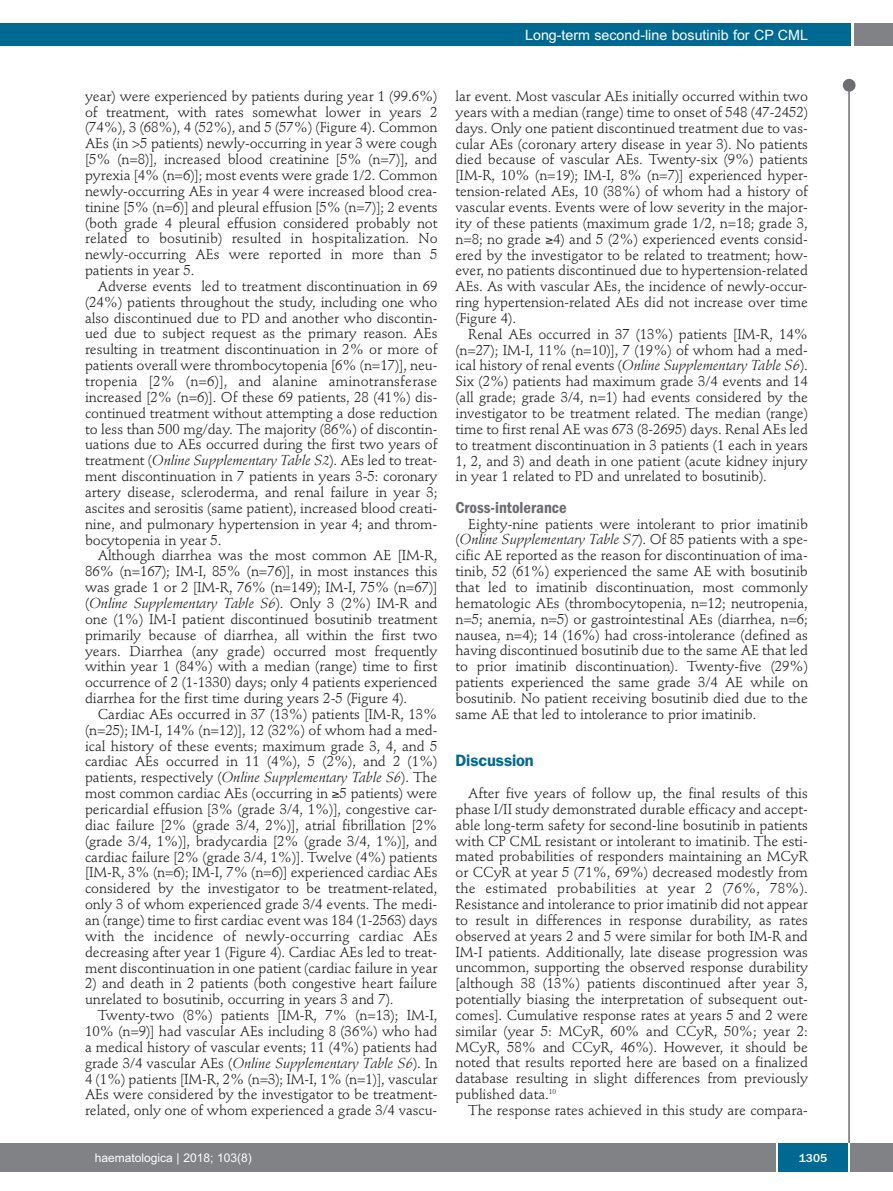
<style>
.page{position:relative;width:893px;height:1191px;background:#fff}
.page>*{position:absolute;margin:0;border:0;box-sizing:border-box;transform-origin:0 0}
.t1{font:600 condensed 16.5px "Franklin Gothic";color:#6c6d70}
.t2{font:600 16.5px "Franklin Gothic";letter-spacing:-.01em;color:#006991}
.t3{font:14.25px/15.9px "Stempel Schneidler";letter-spacing:-.005em;color:#231f20;text-align:justify}
.t4{font:14.25px "Arial";color:#fff}
.t5{font:12px "Arial";color:#fff}
.t6{font:500 12px "Franklin Gothic";color:#fff}
.s1{font-style:italic}
</style>
<div class="page">
<div style="left:843px;top:79px;width:12px;height:13px;background:#6c6d70;border-radius:50%"></div>
<hr style="left:848px;top:81px;width:2px;height:1062px;background:#6c6d70">
<div style="left:854px;top:23px;width:39px;height:22px;background:#808285"></div>
<div style="left:1px;top:23px;width:849px;height:22px;background:#006991"></div>
<div style="left:0;top:1143px;width:893px;height:28px;background:#808285"></div>
<div style="left:778px;top:1143px;width:70px;height:28px;background:#006991"></div>
<hr style="left:776px;top:1143px;width:2px;height:28px;background:#fff">
<hr style="left:848px;top:1143px;width:2px;height:28px;background:#fff">
<hr style="left:0;top:23px;width:2px;height:22px;background:#006991">
<p class="t4" style="left:525px;top:27px;width:284px">Long-term second-line bosutinib for CP CML</p>
<p class="t3" style="left:85px;top:89px;width:354px">year) were experienced by patients during year 1 (99.6%) of treatment, with rates somewhat lower in years 2 (74%), 3 (68%), 4 (52%), and 5 (57%) (Figure 4). Common AEs (in &gt;5 patients) newly-occurring in year 3 were cough [5% (n=8)], increased blood creatinine [5% (n=7)], and pyrexia [4% (n=6)]; most events were grade 1/2. Common newly-occurring AEs in year 4 were increased blood crea&shy;tinine [5% (n=6)] and pleural effusion [5% (n=7)]; 2 events (both grade 4 pleural effusion considered probably not related to bosutinib) resulted in hospitalization. No newly-occurring AEs were reported in more than 5 patients in year 5.</p>
<p class="t3" style="left:85px;top:279px;width:354px;text-indent:13px">Adverse events led to treatment discontinuation in 69 (24%) patients throughout the study, including one who also discontinued due to PD and another who discontin&shy;ued due to subject request as the primary reason. AEs resulting in treatment discontinuation in 2% or more of patients overall were thrombocytopenia [6% (n=17)], neu&shy;tropenia [2% (n=6)], and alanine aminotransferase increased [2% (n=6)]. Of these 69 patients, 28 (41%) dis&shy;continued treatment without attempting a dose reduction to less than 500 mg/day. The majority (86%) of discontin&shy;uations due to AEs occurred during the first two years of treatment (<span class="s1">Online Supplementary Table S2</span>). AEs led to treat&shy;ment discontinuation in 7 patients in years 3-5: coronary artery disease, scleroderma, and renal failure in year 3; ascites and serositis (same patient), increased blood creati&shy;nine, and pulmonary hypertension in year 4; and throm&shy;bocytopenia in year 5.</p>
<p class="t3" style="left:85px;top:549px;width:354px;text-indent:13px">Although diarrhea was the most common AE [IM-R, 86% (n=167); IM-I, 85% (n=76)], in most instances this was grade 1 or 2 [IM-R, 76% (n=149); IM-I, 75% (n=67)] (<span class="s1">Online Supplementary Table S6</span>). Only 3 (2%) IM-R and one (1%) IM-I patient discontinued bosutinib treatment primarily because of diarrhea, all within the first two years. Diarrhea (any grade) occurred most frequently within year 1 (84%) with a median (range) time to first occurrence of 2 (1-1330) days; only 4 patients experienced diarrhea for the first time during years 2-5 (Figure 4).</p>
<p class="t3" style="left:85px;top:707px;width:354px;text-indent:13px">Cardiac AEs occurred in 37 (13%) patients [IM-R, 13% (n=25); IM-I, 14% (n=12)], 12 (32%) of whom had a med&shy;ical history of these events; maximum grade 3, 4, and 5 cardiac AEs occurred in 11 (4%), 5 (2%), and 2 (1%) patients, respectively (<span class="s1">Online Supplementary Table S6</span>). The most common cardiac AEs (occurring in ≥5 patients) were pericardial effusion [3% (grade 3/4, 1%)], congestive car&shy;diac failure [2% (grade 3/4, 2%)], atrial fibrillation [2% (grade 3/4, 1%)], bradycardia [2% (grade 3/4, 1%)], and cardiac failure [2% (grade 3/4, 1%)]. Twelve (4%) patients [IM-R, 3% (n=6); IM-I, 7% (n=6)] experienced cardiac AEs considered by the investigator to be treatment-related, only 3 of whom experienced grade 3/4 events. The medi&shy;an (range) time to first cardiac event was 184 (1-2563) days with the incidence of newly-occurring cardiac AEs decreasing after year 1 (Figure 4). Cardiac AEs led to treat&shy;ment discontinuation in one patient (cardiac failure in year</p>
<p class="t3" style="left:85px;top:977px;width:354px">2) and death in 2 patients (both congestive heart failure unrelated to bosutinib, occurring in years 3 and 7).</p>
<p class="t3" style="left:85px;top:1008px;width:354px;text-indent:13px">Twenty-two (8%) patients [IM-R, 7% (n=13); IM-I, 10% (n=9)] had vascular AEs including 8 (36%) who had a medical history of vascular events; 11 (4%) patients had grade 3/4 vascular AEs (<span class="s1">Online Supplementary Table S6</span>). In 4 (1%) patients [IM-R, 2% (n=3); IM-I, 1% (n=1)], vascular AEs were considered by the investigator to be treatment&shy;related, only one of whom experienced a grade 3/4 vascu-</p>
<p class="t3" style="left:455px;top:90px;width:354px">lar event. Most vascular AEs initially occurred within two years with a median (range) time to onset of 548 (47-2452) days. Only one patient discontinued treatment due to vas&shy;cular AEs (coronary artery disease in year 3). No patients died because of vascular AEs. Twenty-six (9%) patients [IM-R, 10% (n=19); IM-I, 8% (n=7)] experienced hyper&shy;tension-related AEs, 10 (38%) of whom had a history of vascular events. Events were of low severity in the major&shy;ity of these patients (maximum grade 1/2, n=18; grade 3, n=8; no grade ≥4) and 5 (2%) experienced events consid&shy;ered by the investigator to be related to treatment; how&shy;ever, no patients discontinued due to hypertension-related AEs. As with vascular AEs, the incidence of newly-occur&shy;ring hypertension-related AEs did not increase over time (Figure 4).</p>
<p class="t3" style="left:455px;top:327px;width:354px;text-indent:13px">Renal AEs occurred in 37 (13%) patients [IM-R, 14% (n=27); IM-I, 11% (n=10)], 7 (19%) of whom had a med&shy;ical history of renal events (<span class="s1">Online Supplementary Table S6</span>).<br>Six (2%) patients had maximum grade 3/4 events and 14 (all grade; grade 3/4, n=1) had events considered by the investigator to be treatment related. The median (range) time to first renal AE was 673 (8-2695) days. Renal AEs led to treatment discontinuation in 3 patients (1 each in years 1, 2, and 3) and death in one patient (acute kidney injury in year 1 related to PD and unrelated to bosutinib).</p>
<p class="t1" style="left:455px;top:502px;width:113px">Cross-intolerance</p>
<p class="t3" style="left:455px;top:517px;width:354px;text-indent:13px">Eighty-nine patients were intolerant to prior imatinib (<span class="s1">Online Supplementary Table S7</span>). Of 85 patients with a spe&shy;cific AE reported as the reason for discontinuation of ima&shy;tinib, 52 (61%) experienced the same AE with bosutinib that led to imatinib discontinuation, most commonly hematologic AEs (thrombocytopenia, n=12; neutropenia, n=5; anemia, n=5) or gastrointestinal AEs (diarrhea, n=6; nausea, n=4); 14 (16%) had cross-intolerance (defined as having discontinued bosutinib due to the same AE that led to prior imatinib discontinuation). Twenty-five (29%) patients experienced the same grade 3/4 AE while on bosutinib. No patient receiving bosutinib died due to the same AE that led to intolerance to prior imatinib.</p>
<p class="t2" style="left:455px;top:755px;width:80px">Discussion</p>
<p class="t3" style="left:455px;top:786px;width:354px;text-indent:13px">After five years of follow up, the final results of this phase I/II study demonstrated durable efficacy and accept&shy;able long-term safety for second-line bosutinib in patients with CP CML resistant or intolerant to imatinib. The esti&shy;mated probabilities of responders maintaining an MCyR or CCyR at year 5 (71%, 69%) decreased modestly from the estimated probabilities at year 2 (76%, 78%).<br>Resistance and intolerance to prior imatinib did not appear to result in differences in response durability, as rates observed at years 2 and 5 were similar for both IM-R and IM-I patients. Additionally, late disease progression was uncommon, supporting the observed response durability [although 38 (13%) patients discontinued after year 3, potentially biasing the interpretation of subsequent out&shy;comes]. Cumulative response rates at years 5 and 2 were similar (year 5: MCyR, 60% and CCyR, 50%; year 2:<br>MCyR, 58% and CCyR, 46%). However, it should be noted that results reported here are based on a finalized database resulting in slight differences from previously published data.<sup>10</sup></p>
<p class="t3" style="left:468px;top:1103px;width:341px">The response rates achieved in this study are compara-</p>
<p class="t5" style="left:95px;top:1150px;width:158px">haematologica | 2018; 103(8)</p>
<p class="t6" style="left:799px;top:1150px;width:30px">1305</p>
</div>
